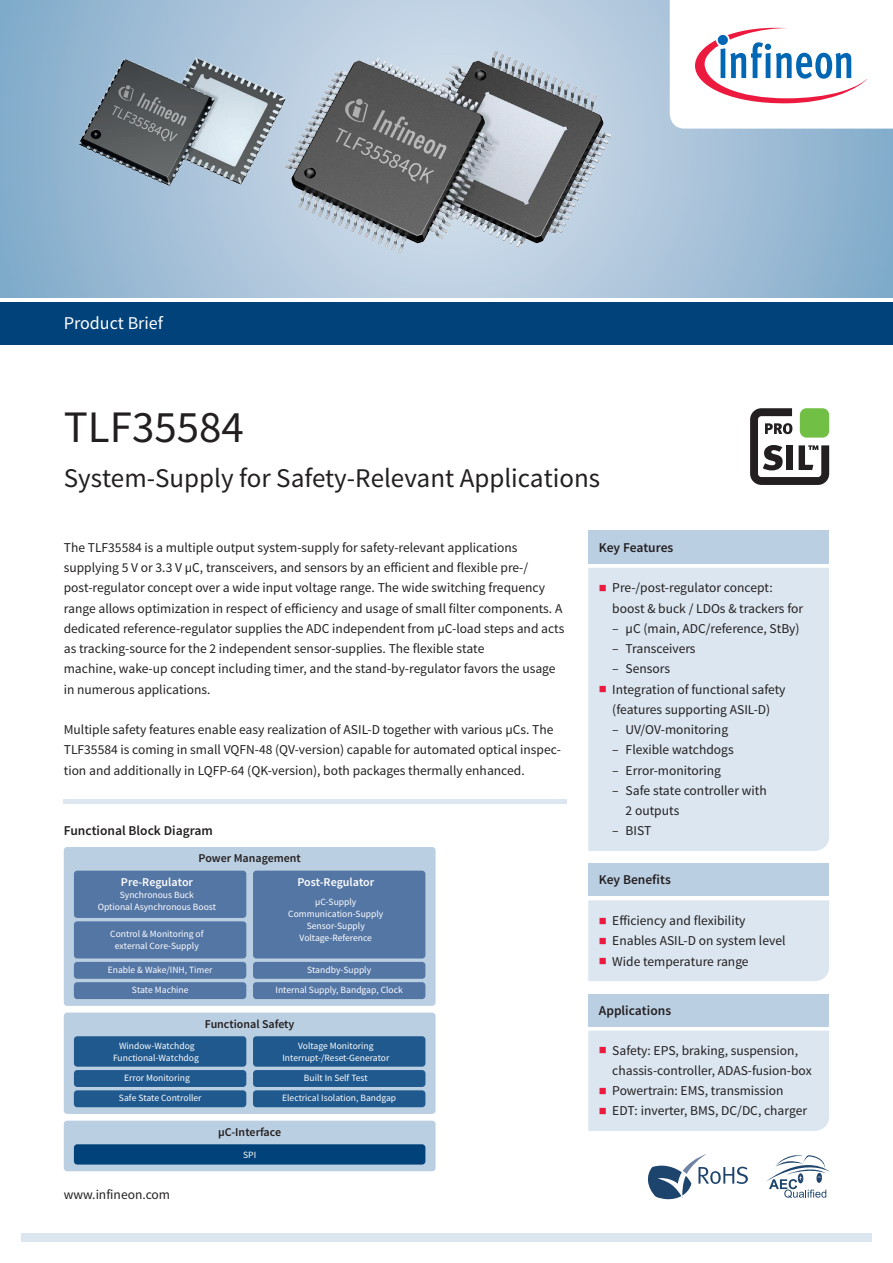
<style>
.page{position:relative;width:893px;height:1263px;background:#fff}
.page>*{position:absolute;margin:0;border:0;box-sizing:border-box;transform-origin:0 0}
.Product_Brief_A4_Hea{font:45px "Source Sans Pro";color:#231f20}
.Product_Brief_A4_Sub{font:27px "Source Sans Pro";color:#231f20}
.Product_Brief_A4_Hea-2{font:18px "Source Sans Pro";color:#fff}
.Product_Brief_A4_Cop{font:13.5px/20.2px "Source Sans Pro";color:#231f20}
.Product_Brief_A4_Cop-2{font:600 13.5px "Source Sans Pro";color:#231f20}
.Product_Brief_A4_URL{font:13.5px "Source Sans Pro";color:#231f20}
.t1{font:600 11.85px/23.4px "Source Sans Pro";color:#231f20}
.t2{font:600 11.85px "Source Sans Pro";color:#fff}
.t3{font:9.6px/11.9px "Source Sans Pro";color:#fff;text-align:center}
.s1{color:#fff}
</style>
<div class="page">
<div style="left:21px;top:1233px;width:851px;height:9px;background:#dbe6f0"></div>
<svg style="left:0;top:0;width:893px;height:298px;background:#a3bfd7"></svg>
<div style="left:588px;top:530px;width:241px;height:33px;background:#bbcfe2"></div>
<div style="left:588px;top:864px;width:241px;height:32px;background:#bbcfe2"></div>
<div style="left:588px;top:994px;width:241px;height:32px;background:#bbcfe2"></div>
<div style="left:588px;top:568px;width:241px;height:283px;background:#dbe6f0"></div>
<div style="left:0;top:302px;width:893px;height:42px;background:#004279"></div>
<svg style="left:670px;top:0;width:223px;height:129px"></svg>
<svg style="left:750px;top:408px;width:79px;height:77px"></svg>
<svg style="left:767px;top:1155px;width:63px;height:43px"></svg>
<svg style="left:648px;top:1154px;width:100px;height:45px"></svg>
<div style="left:64px;top:847px;width:372px;height:159px;background:#bbcfe2;border-radius:3px"></div>
<div style="left:74px;top:962px;width:172px;height:17px;background:#5476a5;border-radius:3px"></div>
<div style="left:74px;top:871px;width:172px;height:47px;background:#5476a5;border-radius:3px"></div>
<div style="left:253px;top:871px;width:172px;height:87px;background:#5476a5;border-radius:3px"></div>
<div style="left:74px;top:921px;width:172px;height:37px;background:#5476a5;border-radius:3px"></div>
<div style="left:74px;top:982px;width:172px;height:17px;background:#5476a5;border-radius:3px"></div>
<div style="left:253px;top:962px;width:172px;height:17px;background:#5476a5;border-radius:3px"></div>
<div style="left:253px;top:982px;width:172px;height:17px;background:#5476a5;border-radius:3px"></div>
<div style="left:64px;top:1012px;width:372px;height:102px;background:#bbcfe2;border-radius:3px"></div>
<div style="left:74px;top:1036px;width:172px;height:31px;background:#20598e;border-radius:3px"></div>
<div style="left:64px;top:1121px;width:372px;height:50px;background:#bbcfe2;border-radius:3px"></div>
<div style="left:74px;top:1144px;width:351px;height:20px;background:#004279;border-radius:3px"></div>
<div style="left:253px;top:1036px;width:172px;height:31px;background:#20598e;border-radius:3px"></div>
<div style="left:74px;top:1070px;width:172px;height:17px;background:#20598e;border-radius:3px"></div>
<div style="left:74px;top:1090px;width:172px;height:17px;background:#20598e;border-radius:3px"></div>
<div style="left:253px;top:1070px;width:172px;height:17px;background:#20598e;border-radius:3px"></div>
<div style="left:253px;top:1090px;width:172px;height:17px;background:#20598e;border-radius:3px"></div>
<div style="left:64px;top:799px;width:503px;height:5px;background:#dbe6f0"></div>
<img style="left:76px;top:55px;width:204px;height:134px">
<img style="left:280px;top:45px;width:337px;height:212px">
<svg style="left:600px;top:585px;width:6px;height:6px"></svg>
<svg style="left:600px;top:686px;width:6px;height:6px"></svg>
<div style="left:588px;top:900px;width:241px;height:81px;background:#dbe6f0"></div>
<div style="left:588px;top:1031px;width:241px;height:100px;background:#dbe6f0"></div>
<p class="Product_Brief_A4_Hea-2" style="left:64px;top:312px;width:101px">Product Brief</p>
<p class="Product_Brief_A4_Hea" style="left:64px;top:399px;width:182px">TLF35584</p>
<p class="Product_Brief_A4_Sub" style="left:64px;top:461px;width:538px">System-Supply for Safety-Relevant Applications</p>
<p class="Product_Brief_A4_Cop" style="left:64px;top:537px;width:502px">The TLF35584 is a multiple output system-supply for safety-relevant applications supplying 5 V or 3.3 V µC, transceivers, and sensors by an efficient and flexible pre-/ post-regulator concept over a wide input voltage range. The wide switching frequency range allows optimization in respect of efficiency and usage of small filter components. A dedicated reference-regulator supplies the ADC independent from µC-load steps and acts as tracking-source for the 2 independent sensor-supplies. The flexible state<br>machine, wake-up concept including timer, and the stand-by-regulator favors the usage in numerous applications.</p>
<p class="Product_Brief_A4_Cop" style="left:64px;top:720px;width:499px">Multiple safety features enable easy realization of ASIL-D together with various µCs. The<br>TLF35584 is coming in small VQFN-48 (QV-version) capable for automated optical inspec&shy;tion and additionally in LQFP-64 (QK-version), both packages thermally enhanced.</p>
<p class="Product_Brief_A4_Cop-2" style="left:64px;top:822px;width:151px">Functional Block Diagram</p>
<p class="t1" style="left:297px;top:847px;width:78px;text-indent:-99px">Power Management<br><span class="s1">Post-Regulator</span></p>
<p class="t3" style="left:288px;top:896px;width:97px">µC-Supply<br>Communication-Supply<br>Sensor-Supply<br>Voltage-Reference</p>
<p class="t2" style="left:121px;top:874px;width:74px">Pre-Regulator</p>
<p class="t3" style="left:98px;top:889px;width:120px">Synchronous Buck<br>Optional Asynchronous Boost</p>
<p class="t3" style="left:110px;top:928px;width:95px">Control &amp; Monitoring of external Core-Supply</p>
<p class="t3" style="left:132px;top:984px;width:58px">State Machine</p>
<p class="t3" style="left:108px;top:964px;width:106px">Enable &amp; Wake/INH, Timer</p>
<p class="t3" style="left:276px;top:960px;width:129px;line-height:20.2px">Standby-Supply<br>Internal Supply, Bandgap, Clock</p>
<p class="t1" style="left:205px;top:1013px;width:91px">Functional Safety</p>
<p class="t3" style="left:113px;top:1040px;width:87px">Window-Watchdog<br>Functional-Watchdog</p>
<p class="t3" style="left:282px;top:1040px;width:108px">Voltage Monitoring<br>Interrupt-/Reset-Generator</p>
<p class="t3" style="left:119px;top:1068px;width:84px;line-height:20.2px;text-align:left;text-indent:5px">Error Monitoring<br>Safe State Controller</p>
<p class="t3" style="left:282px;top:1068px;width:116px;line-height:20.2px;text-align:left;text-indent:22px">Built In Self Test<br>Electrical Isolation, Bandgap</p>
<p class="t1" style="left:218px;top:1121px;width:64px">µC-Interface</p>
<p class="Product_Brief_A4_URL" style="left:64px;top:1186px;width:108px">www.infineon.com</p>
<p class="t3" style="left:243px;top:1149px;width:15px">SPI</p>
<p class="Product_Brief_A4_Cop-2" style="left:599px;top:539px;width:76px">Key Features</p>
<p class="Product_Brief_A4_Cop" style="left:612px;top:578px;width:192px">Pre-/post-regulator concept: boost &amp; buck / LDOs &amp; trackers for</p>
<p class="Product_Brief_A4_Cop" style="left:612px;top:618px;width:189px">– µC (main, ADC/reference, StBy)</p>
<p class="Product_Brief_A4_Cop" style="left:612px;top:639px;width:85px">– Transceivers</p>
<p class="Product_Brief_A4_Cop" style="left:612px;top:659px;width:59px">– Sensors</p>
<p class="Product_Brief_A4_Cop" style="left:612px;top:679px;width:175px">Integration of functional safety (features supporting ASIL-D)</p>
<p class="Product_Brief_A4_Cop" style="left:612px;top:720px;width:117px">– UV/OV-monitoring</p>
<p class="Product_Brief_A4_Cop" style="left:612px;top:740px;width:123px">– Flexible watchdogs</p>
<p class="Product_Brief_A4_Cop" style="left:612px;top:760px;width:110px">– Error-monitoring</p>
<p class="Product_Brief_A4_Cop" style="left:626px;top:780px;width:143px;text-indent:-13px">– Safe state controller with<br>2 outputs</p>
<p class="Product_Brief_A4_Cop" style="left:612px;top:821px;width:41px">– BIST</p>
<p class="Product_Brief_A4_Cop-2" style="left:599px;top:871px;width:73px">Key Benefits</p>
<p class="Product_Brief_A4_Cop" style="left:612px;top:911px;width:135px">Efficiency and flexibility</p>
<p class="Product_Brief_A4_Cop" style="left:612px;top:931px;width:175px">Enables ASIL-D on system level</p>
<p class="Product_Brief_A4_Cop" style="left:612px;top:951px;width:138px">Wide temperature range</p>
<p class="Product_Brief_A4_Cop-2" style="left:599px;top:1002px;width:74px">Applications</p>
<p class="Product_Brief_A4_Cop" style="left:612px;top:1040px;width:201px">Safety: EPS, braking, suspension, chassis-controller, ADAS-fusion-box</p>
<p class="Product_Brief_A4_Cop" style="left:612px;top:1081px;width:173px">Powertrain: EMS, transmission</p>
<p class="Product_Brief_A4_Cop" style="left:612px;top:1101px;width:196px">EDT: inverter, BMS, DC/DC, charger</p>
</div>
